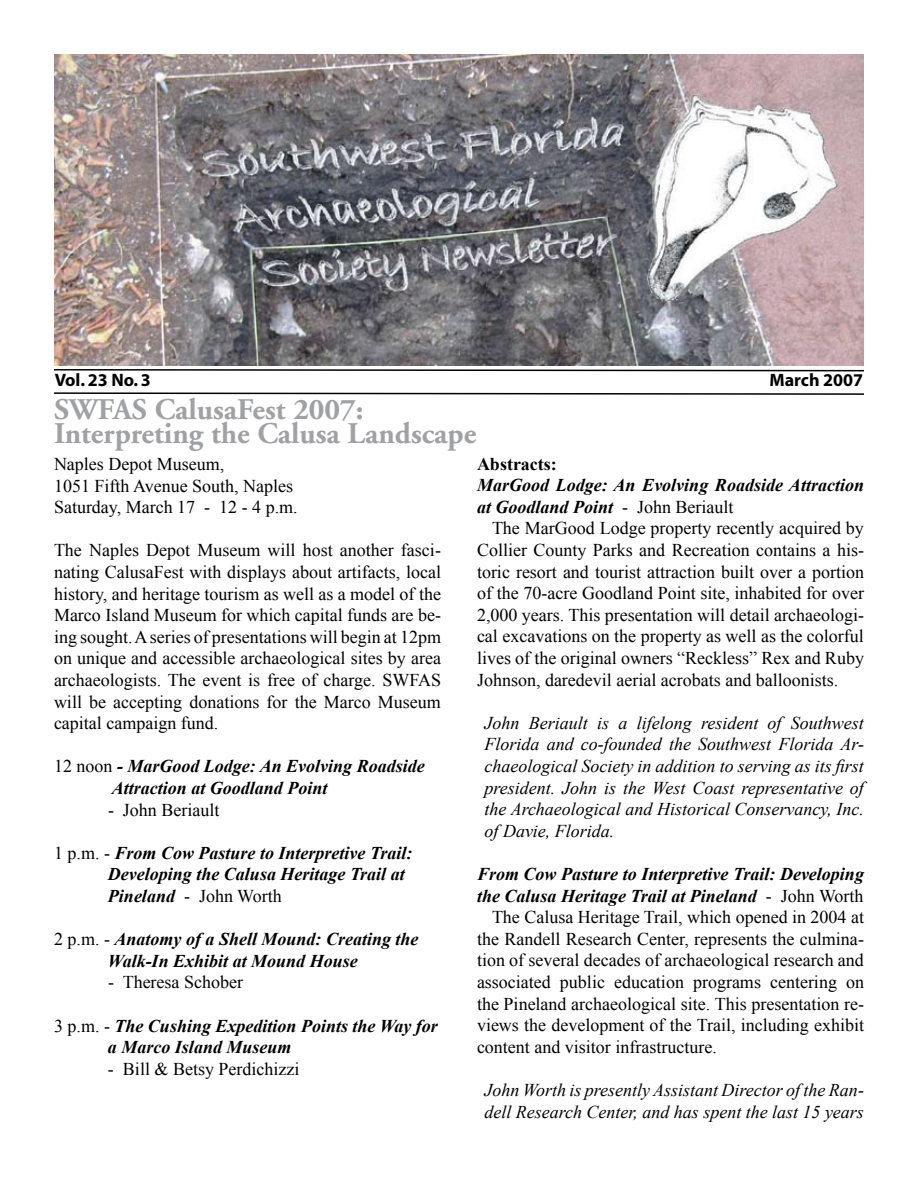
<style>
.page{position:relative;width:918px;height:1188px;background:#fff}
.page>*{position:absolute;margin:0;border:0;box-sizing:border-box;transform-origin:0 0}
.t1{font:700 30px/24px "Adobe Garamond";color:#9fa1a4}
.t2{font:18px/21.6px "Times New Roman";color:#000;text-align:justify}
.t3{font:italic 700 18px/21.6px "Times New Roman";color:#000}
.t4{font:italic 18px/21.6px "Times New Roman";color:#000;text-align:justify}
.t5{font:700 18px "Myriad";color:#000}
.t6{font:700 18px "Times New Roman";color:#000}
.s1{font-weight:400;font-style:normal}
</style>
<div class="page">
<img style="left:54px;top:54px;width:810px;height:312px">
<svg style="left:54px;top:392px;width:810px;height:3px"></svg>
<svg style="left:54px;top:369px;width:810px;height:3px"></svg>
<p class="t5" style="left:55px;top:371px;width:97px">Vol. 23 No. 3</p>
<p class="t5" style="left:769px;top:371px;width:95px">March 2007</p>
<h1 class="t1" style="left:54px;top:398px;width:424px">SWFAS CalusaFest 2007:<br>Interpreting the Calusa Landscape</h1>
<p class="t2" style="left:54px;top:453px;width:245px;text-align:left">Naples Depot Museum,<br>1051 Fifth Avenue South, Naples<br>Saturday, March 17 - 12 - 4 p.m.</p>
<p class="t2" style="left:54px;top:539px;width:389px">The Naples Depot Museum will host another fasci&shy;nating CalusaFest with displays about artifacts, local history, and heritage tourism as well as a model of the Marco Island Museum for which capital funds are be&shy;ing sought. A series of presentations will begin at 12pm on unique and accessible archaeological sites by area archaeologists. The event is free of charge. SWFAS will be accepting donations for the Marco Museum capital campaign fund.</p>
<p class="t3" style="left:112px;top:755px;width:315px;text-indent:-58px"><span class="s1">12 noon</span> - MarGood Lodge: An Evolving Roadside<br>Attraction at Goodland Point</p>
<p class="t2" style="left:108px;top:798px;width:113px">- John Beriault</p>
<p class="t3" style="left:108px;top:841px;width:306px;text-indent:-54px"><span class="s1">1 p.m. -</span> From Cow Pasture to Interpretive Trail:<br>Developing the Calusa Heritage Trail at<br>Pineland <span class="s1">- John Worth</span></p>
<p class="t3" style="left:54px;top:928px;width:366px;text-align:center"><span class="s1">2 p.m. -</span> Anatomy of a Shell Mound: Creating the<br>Walk-In Exhibit at Mound House</p>
<p class="t2" style="left:108px;top:971px;width:137px">- Theresa Schober</p>
<p class="t3" style="left:108px;top:1014px;width:331px;text-indent:-54px"><span class="s1">3 p.m. -</span> The Cushing Expedition Points the Way for a Marco Island Museum</p>
<p class="t2" style="left:108px;top:1058px;width:193px">- Bill &amp; Betsy Perdichizzi</p>
<p class="t6" style="left:477px;top:451px;width:81px">Abstracts:</p>
<p class="t3" style="left:477px;top:474px;width:389px">MarGood Lodge: An Evolving Roadside Attraction at Goodland Point <span class="s1">- John Beriault</span></p>
<p class="t2" style="left:477px;top:517px;width:389px;text-indent:15px">The MarGood Lodge property recently acquired by Collier County Parks and Recreation contains a his&shy;toric resort and tourist attraction built over a portion of the 70-acre Goodland Point site, inhabited for over 2,000 years. This presentation will detail archaeologi&shy;cal excavations on the property as well as the colorful lives of the original owners “Reckless” Rex and Ruby Johnson, daredevil aerial acrobats and balloonists.</p>
<p class="t4" style="left:484px;top:712px;width:381px">John Beriault is a lifelong resident of Southwest Florida and co-founded the Southwest Florida Ar&shy;chaeological Society in addition to serving as its first president. John is the West Coast representative of the Archaeological and Historical Conservancy, Inc. of Davie, Florida.</p>
<p class="t3" style="left:477px;top:863px;width:388px">From Cow Pasture to Interpretive Trail: Developing</p>
<p class="t3" style="left:477px;top:884px;width:388px">the Calusa Heritage Trail at Pineland <span class="s1">- John Worth</span></p>
<p class="t2" style="left:492px;top:906px;width:374px">The Calusa Heritage Trail, which opened in 2004 at</p>
<p class="t2" style="left:477px;top:928px;width:388px">the Randell Research Center, represents the culmina-</p>
<p class="t2" style="left:477px;top:949px;width:388px">tion of several decades of archaeological research and</p>
<p class="t2" style="left:477px;top:971px;width:389px">associated public education programs centering on</p>
<p class="t2" style="left:477px;top:993px;width:388px">the Pineland archaeological site. This presentation re-</p>
<p class="t2" style="left:477px;top:1014px;width:389px">views the development of the Trail, including exhibit</p>
<p class="t2" style="left:477px;top:1036px;width:241px">content and visitor infrastructure.</p>
<p class="t4" style="left:484px;top:1079px;width:381px">John Worth is presently Assistant Director of the Ran&shy;dell Research Center, and has spent the last 15 years</p>
</div>
